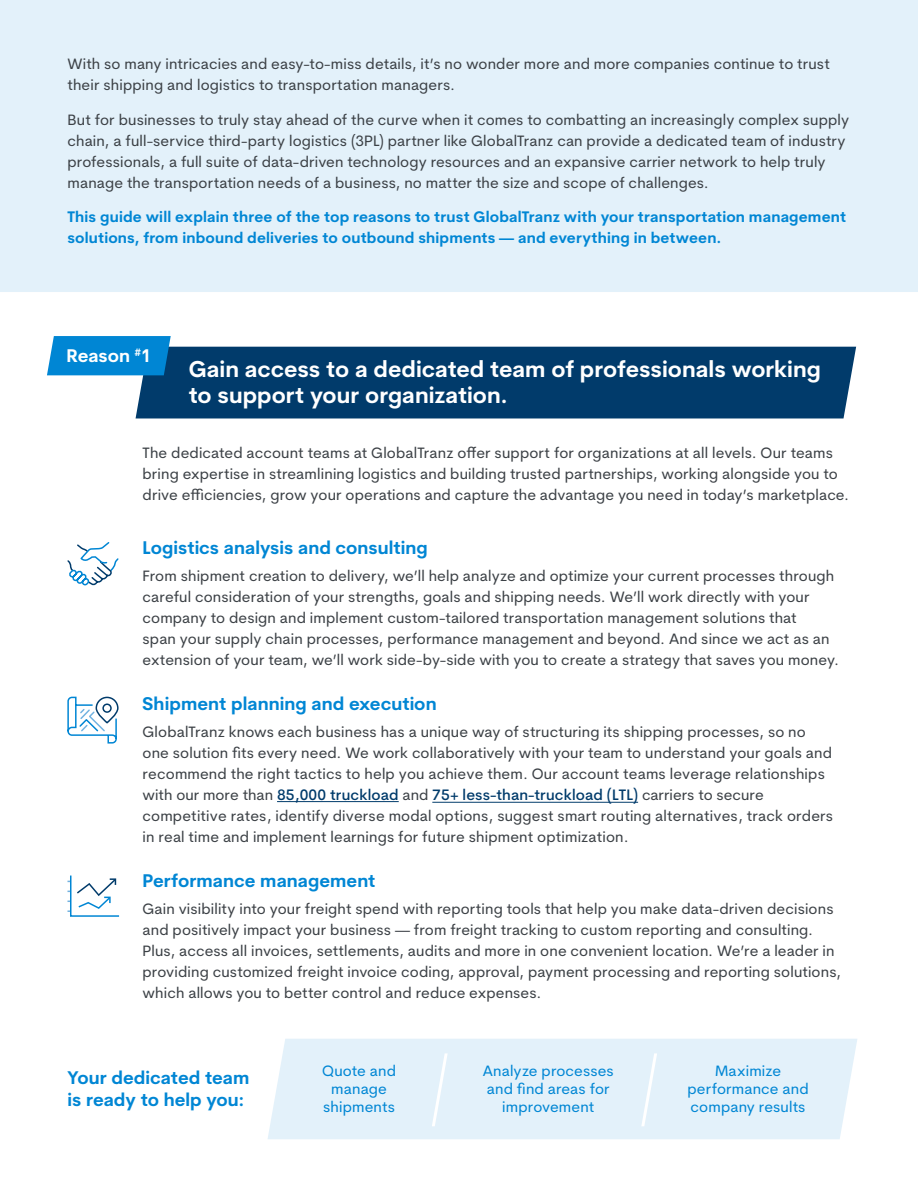
<style>
.page{position:relative;width:918px;height:1188px;background:#fff}
.page>*{position:absolute;margin:0;border:0;box-sizing:border-box;transform-origin:0 0}
.t1{font:700 22.5px/25.5px "Cerebri Sans";color:#fff}
.t2{font:700 18px/22.5px "Cerebri Sans";letter-spacing:.005em;color:#0086d4}
.t3{font:700 18px "Cerebri Sans";color:#fff}
.t4{font:15px/21px "Cerebri Sans";letter-spacing:.01em;color:#3c4146}
.t5{font:700 15px/21px "Cerebri Sans";letter-spacing:.01em;color:#0086d4}
.t6{font:15px/18px "Cerebri Sans";letter-spacing:.01em;color:#0086d4;text-align:center}
.s1{font-weight:500;color:#013b6b}
</style>
<div class="page">
<div style="left:136px;top:347px;width:720px;height:71px;background:#013b6b"></div>
<svg style="left:47px;top:336px;width:124px;height:39px;background:#0887d2"></svg>
<div style="left:0;top:0;width:918px;height:292px;background:#e3f1fa"></div>
<hr style="left:432px;top:802px;width:206px;height:1px;background:#013b6b">
<hr style="left:277px;top:801px;width:122px;height:1px;background:#013b6b">
<svg style="left:67px;top:542px;width:52px;height:44px"></svg>
<div style="left:268px;top:1039px;width:589px;height:100px;background:#e3f1fa"></div>
<svg style="left:67px;top:696px;width:52px;height:48px"></svg>
<svg style="left:68px;top:875px;width:52px;height:42px"></svg>
<svg style="left:430px;top:1050px;width:20px;height:79px;background:#e6f2fa"></svg>
<svg style="left:639px;top:1050px;width:20px;height:79px;background:#e6f2fa"></svg>
<p class="t4" style="left:68px;top:53px;width:764px">With so many intricacies and easy-to-miss details, it’s no wonder more and more companies continue to trust their shipping and logistics to transportation managers.</p>
<p class="t4" style="left:68px;top:109px;width:783px">But for businesses to truly stay ahead of the curve when it comes to combatting an increasingly complex supply chain, a full-service third-party logistics (3PL) partner like GlobalTranz can provide a dedicated team of industry professionals, a full suite of data-driven technology resources and an expansive carrier network to help truly manage the transportation needs of a business, no matter the size and scope of challenges.</p>
<p class="t5" style="left:68px;top:206px;width:780px">This guide will explain three of the top reasons to trust GlobalTranz with your transportation management solutions, from inbound deliveries to outbound shipments — and everything in between.</p>
<p class="t3" style="left:67px;top:345px;width:86px">Reason <sup>#</sup>1</p>
<h1 class="t1" style="left:189px;top:357px;width:634px">Gain access to a dedicated team of professionals working to support your organization.</h1>
<p class="t4" style="left:143px;top:442px;width:708px">The dedicated account teams at GlobalTranz offer support for organizations at all levels. Our teams bring expertise in streamlining logistics and building trusted partnerships, working alongside you to drive efficiencies, grow your operations and capture the advantage you need in today’s marketplace.</p>
<p class="t2" style="left:143px;top:536px;width:287px">Logistics analysis and consulting</p>
<p class="t4" style="left:143px;top:565px;width:698px">From shipment creation to delivery, we’ll help analyze and optimize your current processes through careful consideration of your strengths, goals and shipping needs. We’ll work directly with your company to design and implement custom-tailored transportation management solutions that<br>span your supply chain processes, performance management and beyond. And since we act as an extension of your team, we’ll work side-by-side with you to create a strategy that saves you money.</p>
<p class="t2" style="left:143px;top:692px;width:296px">Shipment planning and execution</p>
<p class="t4" style="left:143px;top:721px;width:692px">GlobalTranz knows each business has a unique way of structuring its shipping processes, so no one solution fits every need. We work collaboratively with your team to understand your goals and recommend the right tactics to help you achieve them. Our account teams leverage relationships with our more than <span class="s1">85,000 truckload</span> and <span class="s1">75+ less-than-truckload (LTL)</span> carriers to secure competitive rates, identify diverse modal options, suggest smart routing alternatives, track orders in real time and implement learnings for future shipment optimization.</p>
<p class="t2" style="left:143px;top:869px;width:235px">Performance management</p>
<p class="t4" style="left:143px;top:898px;width:700px">Gain visibility into your freight spend with reporting tools that help you make data-driven decisions and positively impact your business — from freight tracking to custom reporting and consulting.<br>Plus, access all invoices, settlements, audits and more in one convenient location. We’re a leader in providing customized freight invoice coding, approval, payment processing and reporting solutions, which allows you to better control and reduce expenses.</p>
<p class="t2" style="left:68px;top:1066px;width:183px">Your dedicated team is ready to help you:</p>
<p class="t6" style="left:322px;top:1062px;width:75px">Quote and manage shipments</p>
<p class="t6" style="left:483px;top:1062px;width:132px">Analyze processes and find areas for improvement</p>
<p class="t6" style="left:688px;top:1062px;width:123px">Maximize performance and company results</p>
</div>
